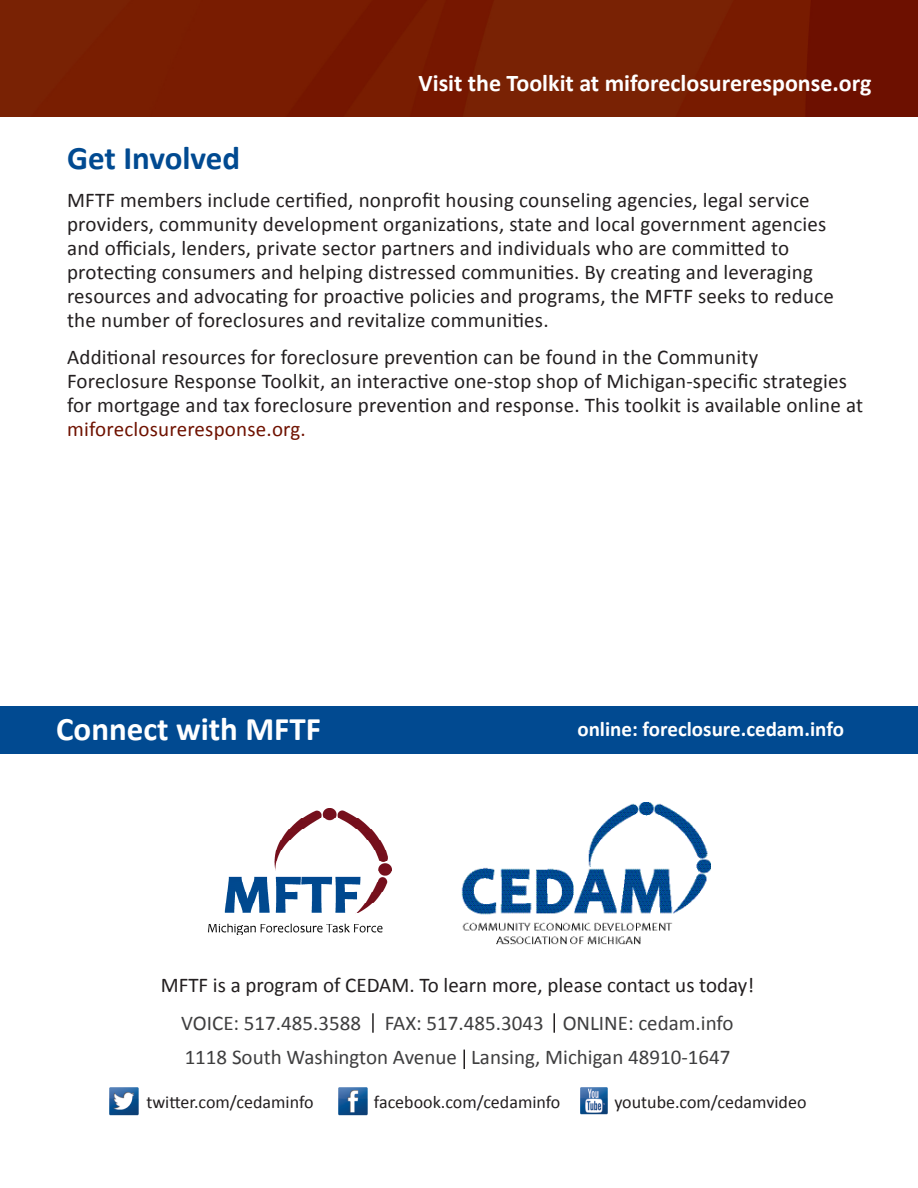
<style>
.page{position:relative;width:918px;height:1188px;background:#fff}
.page>*{position:absolute;margin:0;border:0;box-sizing:border-box;transform-origin:0 0}
.t1{font:700 33px "Calibri";color:#fff}
.t2{font:700 33px "Calibri";color:#014a91}
.bulleted_points{font:700 24px "Calibri";color:#fff}
.t3{font:21px/24px "Calibri";letter-spacing:.01em;color:#231f20}
.t4{font:21px "Calibri";color:#3e3e3f}
.bulleted_points-2{font:700 21px "Calibri";color:#fff}
.t5{font:18px "Calibri";color:#231f20}
.s1{color:#6f1200}
</style>
<div class="page">
<img style="left:0;top:0;width:918px;height:116px">
<img style="left:208px;top:808px;width:184px;height:127px">
<img style="left:461px;top:802px;width:250px;height:143px">
<div style="left:0;top:706px;width:918px;height:48px;background:#014a91"></div>
<img style="left:338px;top:1087px;width:30px;height:28px">
<img style="left:109px;top:1087px;width:30px;height:28px">
<img style="left:580px;top:1087px;width:28px;height:27px">
<hr style="left:372px;top:1013px;width:2px;height:20px;background:#231f20">
<svg style="left:554px;top:1013px;width:1px;height:20px"></svg>
<svg style="left:464px;top:1050px;width:1px;height:19px"></svg>
<p class="bulleted_points" style="left:419px;top:68px;width:454px">Visit the Toolkit at miforeclosureresponse.org</p>
<p class="t2" style="left:67px;top:137px;width:175px">Get Involved</p>
<p class="t3" style="left:67px;top:188px;width:768px">MFTF members include certified, nonprofit housing counseling agencies, legal service providers, community development organizations, state and local government agencies and officials, lenders, private sector partners and individuals who are committed to protecting consumers and helping distressed communities. By creating and leveraging resources and advocating for proactive policies and programs, the MFTF seeks to reduce the number of foreclosures and revitalize communities.</p>
<p class="t3" style="left:67px;top:345px;width:798px">Additional resources for foreclosure prevention can be found in the Community Foreclosure Response Toolkit, an interactive one-stop shop of Michigan-specific strategies for mortgage and tax foreclosure prevention and response. This toolkit is available online at <span class="s1">miforeclosureresponse.org.</span></p>
<p class="t1" style="left:56px;top:708px;width:266px">Connect with MFTF</p>
<p class="bulleted_points-2" style="left:577px;top:716px;width:268px">online: foreclosure.cedam.info</p>
<p class="t3" style="left:161px;top:973px;width:595px">MFTF is a program of CEDAM. To learn more, please contact us today!</p>
<p class="t4" style="left:181px;top:1010px;width:554px">VOICE: 517.485.3588 FAX: 517.485.3043 ONLINE: cedam.info</p>
<p class="t4" style="left:185px;top:1044px;width:547px">1118 South Washington Avenue Lansing, Michigan 48910-1647</p>
<p class="t5" style="left:146px;top:1090px;width:169px">twitter.com/cedaminfo</p>
<p class="t5" style="left:374px;top:1090px;width:188px">facebook.com/cedaminfo</p>
<p class="t5" style="left:614px;top:1090px;width:194px">youtube.com/cedamvideo</p>
</div>
